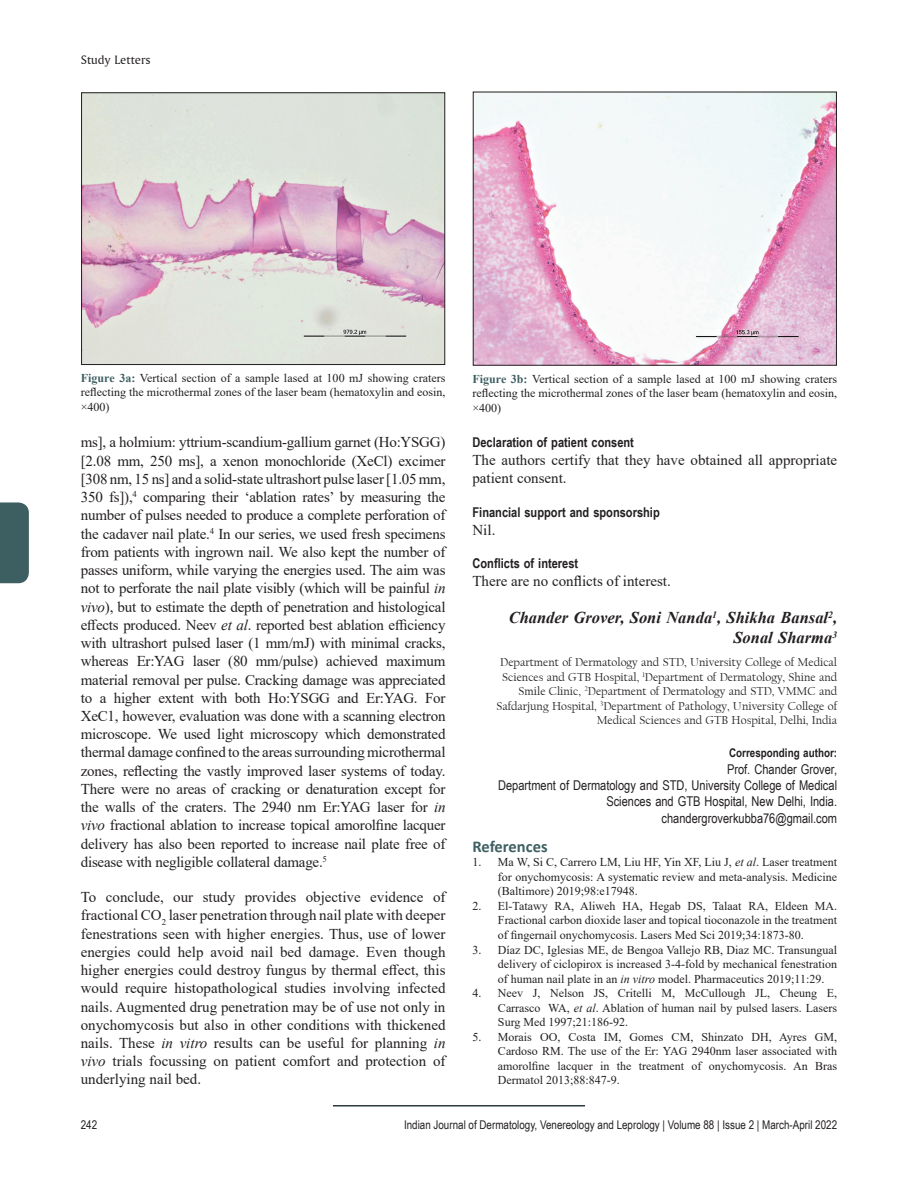
<style>
.page{position:relative;width:918px;height:1188px;background:#fff}
.page>*{position:absolute;margin:0;border:0;box-sizing:border-box;transform-origin:0 0}
.L_AU{font:italic 700 16.5px/20px "Times New Roman";color:#231f20;text-align:right}
.t1{font:700 16.5px "Calibri";color:#3e5f62}
.TX{font:15px/18.3px "Times New Roman";color:#231f20;text-align:justify}
.L_ADD{font:13.5px/16.4px "Arial Narrow";color:#231f20;text-align:right}
.t2{font:700 13.5px "Arial Narrow";color:#231f20}
.t3{font:12.75px "Amerigo BT Roman A";color:#231f20}
.REF{font:12px/14.5px "Times New Roman";color:#231f20;text-align:justify}
.L_AFF{font:12px/14.5px "Californian FB";color:#231f20;text-align:right}
.FGC{font:12px/14.4px "Times New Roman";color:#231f20;text-align:justify}
.t4{font:12px "Arial Narrow";color:#231f20}
.L_ADD-2{font:700 12px "Arial Narrow";color:#231f20}
.s1{font-weight:700;color:#3e5f62}
.s2{font-style:italic}
</style>
<div class="page">
<div style="left:0;top:502px;width:29px;height:81px;background:#3e5f62"></div>
<img style="left:83px;top:95px;width:360px;height:268px">
<div style="left:81px;top:93px;width:364px;height:272px;border:1px solid #231f20"></div>
<img style="left:475px;top:94px;width:360px;height:269px">
<div style="left:473px;top:92px;width:364px;height:273px;border:1px solid #231f20"></div>
<hr style="left:333px;top:1105px;width:252px;height:2px;background:#283c3d">
<p class="t3" style="left:81px;top:52px;width:71px">Study Letters</p>
<p class="FGC" style="left:81px;top:370px;width:366px"><span class="s1">Figure 3a:</span> Vertical section of a sample lased at 100 mJ showing craters reflecting the microthermal zones of the laser beam (hematoxylin and eosin, ×400)</p>
<p class="FGC" style="left:472px;top:371px;width:366px"><span class="s1">Figure 3b:</span> Vertical section of a sample lased at 100 mJ showing craters reflecting the microthermal zones of the laser beam (hematoxylin and eosin, ×400)</p>
<p class="TX" style="left:81px;top:433px;width:366px">ms], a holmium: yttrium-scandium-gallium garnet (Ho:YSGG) [2.08 mm, 250 ms], a xenon monochloride (XeCl) excimer [308 nm, 15 ns] and a solid-state ultrashort pulse laser [1.05 mm, 350 fs]),<sup>4</sup> comparing their ‘ablation rates’ by measuring the number of pulses needed to produce a complete perforation of the cadaver nail plate.<sup>4</sup> In our series, we used fresh specimens from patients with ingrown nail. We also kept the number of passes uniform, while varying the energies used. The aim was not to perforate the nail plate visibly (which will be painful <span class="s2">in vivo</span>), but to estimate the depth of penetration and histological effects produced. Neev <span class="s2">et al</span>. reported best ablation efficiency with ultrashort pulsed laser (1 mm/mJ) with minimal cracks, whereas Er:YAG laser (80 mm/pulse) achieved maximum material removal per pulse. Cracking damage was appreciated to a higher extent with both Ho:YSGG and Er:YAG. For XeC1, however, evaluation was done with a scanning electron microscope. We used light microscopy which demonstrated thermal damage confined to the areas surrounding microthermal zones, reflecting the vastly improved laser systems of today.<br>There were no areas of cracking or denaturation except for the walls of the craters. The 2940 nm Er:YAG laser for <span class="s2">in vivo</span> fractional ablation to increase topical amorolfine lacquer delivery has also been reported to increase nail plate free of disease with negligible collateral damage.<sup>5</sup></p>
<p class="TX" style="left:81px;top:887px;width:366px">To conclude, our study provides objective evidence of fractional CO<sub>2</sub> laser penetration through nail plate with deeper fenestrations seen with higher energies. Thus, use of lower energies could help avoid nail bed damage. Even though higher energies could destroy fungus by thermal effect, this would require histopathological studies involving infected nails. Augmented drug penetration may be of use not only in onychomycosis but also in other conditions with thickened nails. These <span class="s2">in vitro</span> results can be useful for planning <span class="s2">in vivo</span> trials focussing on patient comfort and protection of underlying nail bed.</p>
<h2 class="t2" style="left:472px;top:432px;width:163px">Declaration of patient consent</h2>
<p class="TX" style="left:472px;top:450px;width:366px">The authors certify that they have obtained all appropriate patient consent.</p>
<h2 class="t2" style="left:472px;top:502px;width:189px">Financial support and sponsorship</h2>
<p class="TX" style="left:472px;top:520px;width:24px">Nil.</p>
<h2 class="t2" style="left:472px;top:553px;width:107px">Conflicts of interest</h2>
<p class="TX" style="left:472px;top:572px;width:200px">There are no conflicts of interest.</p>
<p class="L_AU" style="left:509px;top:607px;width:330px">Chander Grover, Soni Nanda<sup>1</sup>, Shikha Bansal<sup>2</sup>,<br>Sonal Sharma<sup>3</sup></p>
<p class="L_AFF" style="left:496px;top:655px;width:342px">Department of Dermatology and STD, University College of Medical Sciences and GTB Hospital, <sup>1</sup>Department of Dermatology, Shine and Smile Clinic, <sup>2</sup>Department of Dermatology and STD, VMMC and Safdarjung Hospital, <sup>3</sup>Department of Pathology, University College of Medical Sciences and GTB Hospital, Delhi, India</p>
<p class="L_ADD-2" style="left:729px;top:744px;width:109px">Corresponding author:</p>
<p class="L_ADD" style="left:498px;top:760px;width:341px">Prof. Chander Grover,<br>Department of Dermatology and STD, University College of Medical Sciences and GTB Hospital, New Delhi, India. chandergroverkubba76@gmail.com</p>
<h1 class="t1" style="left:472px;top:834px;width:77px">References</h1>
<p class="REF" style="left:498px;top:855px;width:341px;text-indent:-26px">1. Ma W, Si C, Carrero LM, Liu HF, Yin XF, Liu J, <span class="s2">et al</span>. Laser treatment for onychomycosis: A systematic review and meta-analysis. Medicine (Baltimore) 2019;98:e17948.</p>
<p class="REF" style="left:498px;top:898px;width:341px;text-indent:-26px">2. El-Tatawy RA, Aliweh HA, Hegab DS, Talaat RA, Eldeen MA.<br>Fractional carbon dioxide laser and topical tioconazole in the treatment of fingernail onychomycosis. Lasers Med Sci 2019;34:1873-80.</p>
<p class="REF" style="left:498px;top:942px;width:341px;text-indent:-26px">3. Díaz DC, Iglesias ME, de Bengoa Vallejo RB, Diaz MC. Transungual delivery of ciclopirox is increased 3-4-fold by mechanical fenestration of human nail plate in an <span class="s2">in vitro</span> model. Pharmaceutics 2019;11:29.</p>
<p class="REF" style="left:498px;top:985px;width:341px;text-indent:-26px">4. Neev J, Nelson JS, Critelli M, McCullough JL, Cheung E, Carrasco WA, <span class="s2">et al</span>. Ablation of human nail by pulsed lasers. Lasers Surg Med 1997;21:186-92.</p>
<p class="REF" style="left:498px;top:1029px;width:341px;text-indent:-26px">5. Morais OO, Costa IM, Gomes CM, Shinzato DH, Ayres GM, Cardoso RM. The use of the Er: YAG 2940nm laser associated with amorolfine lacquer in the treatment of onychomycosis. An Bras Dermatol 2013;88:847-9.</p>
<p class="t4" style="left:81px;top:1116px;width:18px">242</p>
<p class="t4" style="left:404px;top:1116px;width:435px">Indian Journal of Dermatology, Venereology and Leprology | Volume 88 | Issue 2 | March-April 2022</p>
</div>
